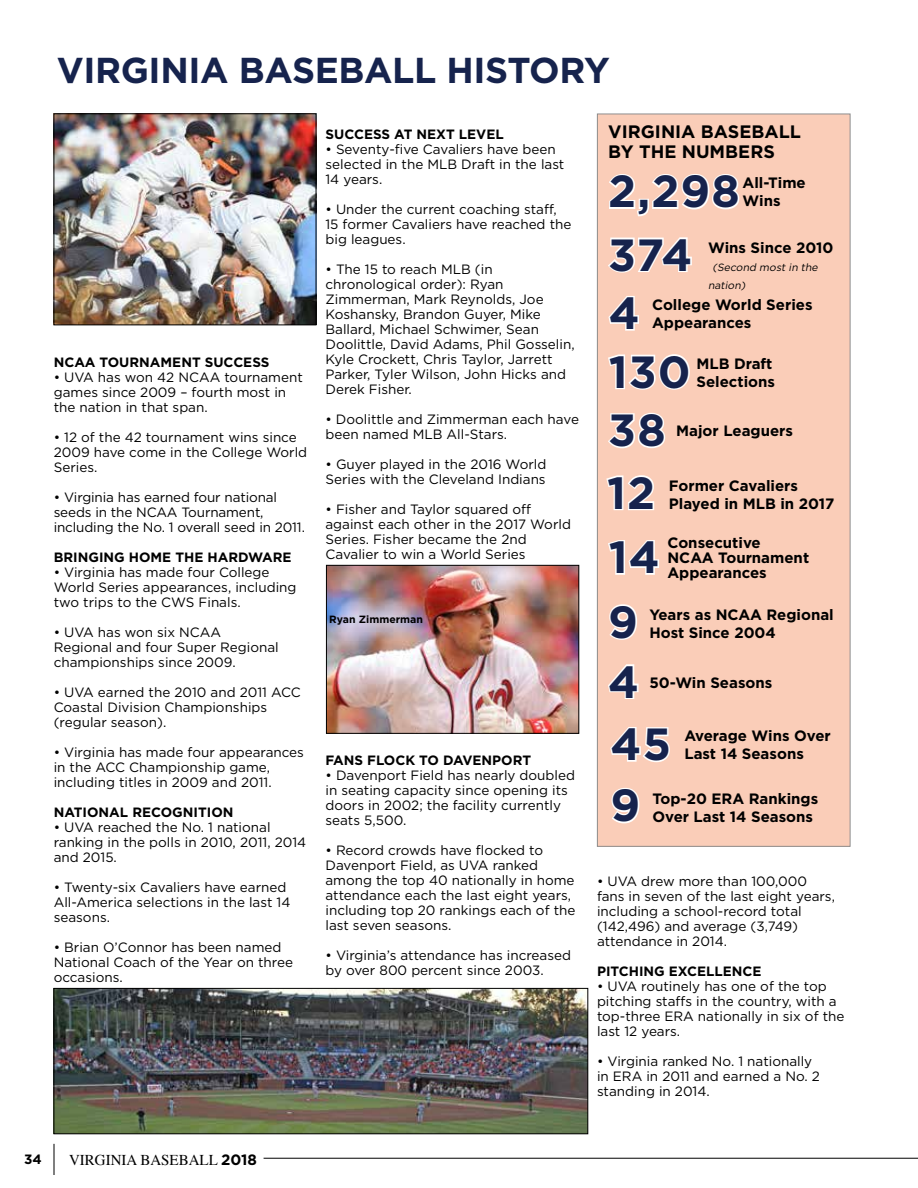
<style>
.page{position:relative;width:918px;height:1188px;background:#fff}
.page>*{position:absolute;margin:0;border:0;box-sizing:border-box;transform-origin:0 0}
.t1{font:700 45px/61.2px "Gotham";letter-spacing:.025em;color:#16234d}
.t2{font:700 36px "Gotham";letter-spacing:-.01em;color:#16234d}
.t3{font:700 18px/19.5px "Gotham";color:#000}
.t4{font:700 15px/18px "Gotham";color:#000}
.t5{font:15px "Times";color:#000}
.t6{font:13.5px/15px "Gotham";color:#000}
.t7{font:700 13.5px "Gotham";color:#000}
.t8{font:italic 10.5px/18px "Gotham";color:#000}
.t9{font:700 10.5px "Gotham";color:#000}
.s1{font-family:"Gotham";font-weight:700}
</style>
<div class="page">
<hr style="left:264px;top:1158px;width:654px;height:1px;background:#000">
<hr style="left:54px;top:1144px;width:1px;height:31px;background:#000">
<div style="left:597px;top:114px;width:253px;height:732px;background:#facdb8"></div>
<svg style="left:608px;top:237px;width:84px;height:36px"></svg>
<svg style="left:609px;top:174px;width:131px;height:43px"></svg>
<svg style="left:608px;top:296px;width:31px;height:35px"></svg>
<svg style="left:608px;top:354px;width:82px;height:36px"></svg>
<svg style="left:608px;top:412px;width:58px;height:37px"></svg>
<svg style="left:609px;top:604px;width:28px;height:36px"></svg>
<svg style="left:608px;top:664px;width:31px;height:35px"></svg>
<svg style="left:610px;top:727px;width:60px;height:36px"></svg>
<svg style="left:611px;top:787px;width:29px;height:37px"></svg>
<svg style="left:608px;top:540px;width:51px;height:35px"></svg>
<svg style="left:606px;top:475px;width:49px;height:36px"></svg>
<img style="left:56px;top:116px;width:258px;height:207px">
<div style="left:54px;top:114px;width:262px;height:211px;border:1px solid #000"></div>
<img style="left:328px;top:567px;width:249px;height:165px">
<div style="left:326px;top:565px;width:253px;height:169px;border:1px solid #000"></div>
<img style="left:56px;top:990px;width:530px;height:142px">
<div style="left:54px;top:988px;width:534px;height:146px;border:1px solid #000"></div>
<h2 class="t2" style="left:57px;top:46px;width:554px">VIRGINIA BASEBALL H ISTORY</h2>
<p class="t7" style="left:54px;top:353px;width:217px">NCAA TOURNAM ENT SUCCESS</p>
<p class="t6" style="left:54px;top:370px;width:251px">• UVA has won 42 NCAA tournament games since 2009 – fourth most in the nation in that span.</p>
<p class="t6" style="left:54px;top:430px;width:255px">• 12 of the 42 tournament wins since<br>2009 have come in the College World<br>Series.</p>
<p class="t6" style="left:54px;top:490px;width:253px">• Virginia has earned four national seeds in the NCAA Tournament, including the No. 1 overall seed in 2011.</p>
<p class="t7" style="left:54px;top:548px;width:239px">BRINGING HOM E TH E HARDWARE</p>
<p class="t6" style="left:54px;top:564px;width:244px">• Virginia has made four College<br>World Series appearances, including two trips to the CWS Finals.</p>
<p class="t6" style="left:54px;top:624px;width:227px">• UVA has won six NCAA<br>Regional and four Super Regional championships since 2009.</p>
<p class="t6" style="left:54px;top:684px;width:249px">• UVA earned the 2010 and 2011 ACC<br>Coastal Division Championships (regular season).</p>
<p class="t6" style="left:54px;top:744px;width:252px">• Virginia has made four appearances in the ACC Championship game, including titles in 2009 and 2011.</p>
<p class="t7" style="left:54px;top:803px;width:181px">NATIONAL RECOGNITION</p>
<p class="t6" style="left:54px;top:819px;width:254px">• UVA reached the No. 1 national ranking in the polls in 2010, 2011, 2014 and 2015.</p>
<p class="t6" style="left:54px;top:879px;width:238px">• Twenty-six Cavaliers have earned<br>All-America selections in the last 14 seasons.</p>
<p class="t6" style="left:54px;top:939px;width:241px">• Brian O’Connor has been named<br>National Coach of the Year on three occasions.</p>
<p class="t7" style="left:325px;top:126px;width:180px">SUCCESS AT NEXT LEVEL</p>
<p class="t6" style="left:325px;top:142px;width:240px">• Seventy-five Cavaliers have been selected in the MLB Draft in the last<br>14 years.</p>
<p class="t6" style="left:325px;top:202px;width:247px">• Under the current coaching staff,<br>15 former Cavaliers have reached the big leagues.</p>
<p class="t6" style="left:325px;top:262px;width:251px">• The 15 to reach MLB (in chronological order): Ryan<br>Zimmerman, Mark Reynolds, Joe<br>Koshansky, Brandon Guyer, Mike<br>Ballard, Michael Schwimer, Sean<br>Doolittle, David Adams, Phil Gosselin,<br>Kyle Crockett, Chris Taylor, Jarrett<br>Parker, Tyler Wilson, John Hicks and<br>Derek Fisher.</p>
<p class="t6" style="left:325px;top:412px;width:255px">• Doolittle and Zimmerman each have been named MLB All-Stars.</p>
<p class="t6" style="left:325px;top:457px;width:222px">• Guyer played in the 2016 World<br>Series with the Cleveland Indians</p>
<p class="t6" style="left:325px;top:502px;width:247px">• Fisher and Taylor squared off against each other in the 2017 World<br>Series. Fisher became the 2nd<br>Cavalier to win a World Series</p>
<p class="t9" style="left:329px;top:612px;width:95px">Ryan Zimmerman</p>
<p class="t7" style="left:326px;top:751px;width:207px">FANS FLOCK TO DAVENPORT</p>
<p class="t6" style="left:326px;top:767px;width:251px">• Davenport Field has nearly doubled in seating capacity since opening its doors in 2002; the facility currently seats 5,500.</p>
<p class="t6" style="left:326px;top:842px;width:251px">• Record crowds have flocked to<br>Davenport Field, as UVA ranked among the top 40 nationally in home attendance each the last eight years, including top 20 rankings each of the last seven seasons.</p>
<p class="t6" style="left:326px;top:947px;width:247px">• Virginia’s attendance has increased by over 800 percent since 2003.</p>
<h3 class="t3" style="left:608px;top:122px;width:58px">virginia</h3>
<h3 class="t3" style="left:608px;top:122px;width:130px;text-indent:93px">baseball by the numbers</h3>
<h1 class="t1" style="left:608px;top:161px;width:133px">2,298</h1>
<p class="t4" style="left:743px;top:174px;width:65px">All-Time<br>Wins</p>
<p class="t4" style="left:708px;top:238px;width:127px">Wins Since 2010</p>
<p class="t8" style="left:708px;top:258px;width:114px;text-indent:4px">(Second most in the nation)</p>
<p class="t4" style="left:652px;top:295px;width:162px">College World Series<br>Appearances</p>
<p class="t4" style="left:696px;top:355px;width:80px">M LB Draft<br>Selections</p>
<p class="t4" style="left:676px;top:421px;width:118px">Major Leaguers</p>
<h1 class="t1" style="left:608px;top:224px;width:86px">374</h1>
<h1 class="t1" style="left:608px;top:284px;width:84px;line-height:58.5px">4<br>130<br>38</h1>
<h1 class="t1" style="left:607px;top:462px;width:50px">12</h1>
<p class="t4" style="left:669px;top:476px;width:167px">Former Cavaliers<br>Played in M LB in 2017</p>
<p class="t4" style="left:667px;top:535px;width:143px;line-height:15px">Consecutive<br>NCAA Tournament<br>Appearances</p>
<p class="t4" style="left:649px;top:605px;width:186px">Years as NCAA Regional<br>Host Since 2004</p>
<p class="t4" style="left:649px;top:674px;width:125px">50-Win Seasons</p>
<h1 class="t1" style="left:609px;top:527px;width:53px">14</h1>
<h1 class="t1" style="left:608px;top:591px;width:64px">9<br>4<br>45<br>9</h1>
<p class="t4" style="left:684px;top:727px;width:148px">Average Wins Over<br>Last 14 Seasons</p>
<p class="t4" style="left:652px;top:789px;width:167px">Top-20 ERA Rankings<br>Over Last 14 Seasons</p>
<p class="t6" style="left:597px;top:873px;width:240px">• UVA drew more than 100,000 fans in seven of the last eight years, including a school-record total (142,496) and average (3,749) attendance in 2014.</p>
<p class="t7" style="left:597px;top:962px;width:166px">PITCH ING EXCELLENCE</p>
<p class="t6" style="left:597px;top:978px;width:249px">• UVA routinely has one of the top pitching staffs in the country, with a top-three ERA nationally in six of the last 12 years.</p>
<p class="t6" style="left:597px;top:1053px;width:224px">• Virginia ranked No. 1 nationally in ERA in 2011 and earned a No. 2 standing in 2014.</p>
<p class="t7" style="left:24px;top:1151px;width:19px">34</p>
<p class="t5" style="left:69px;top:1146px;width:189px">VIRGINIA BASEBALL <span class="s1">2018</span></p>
</div>
